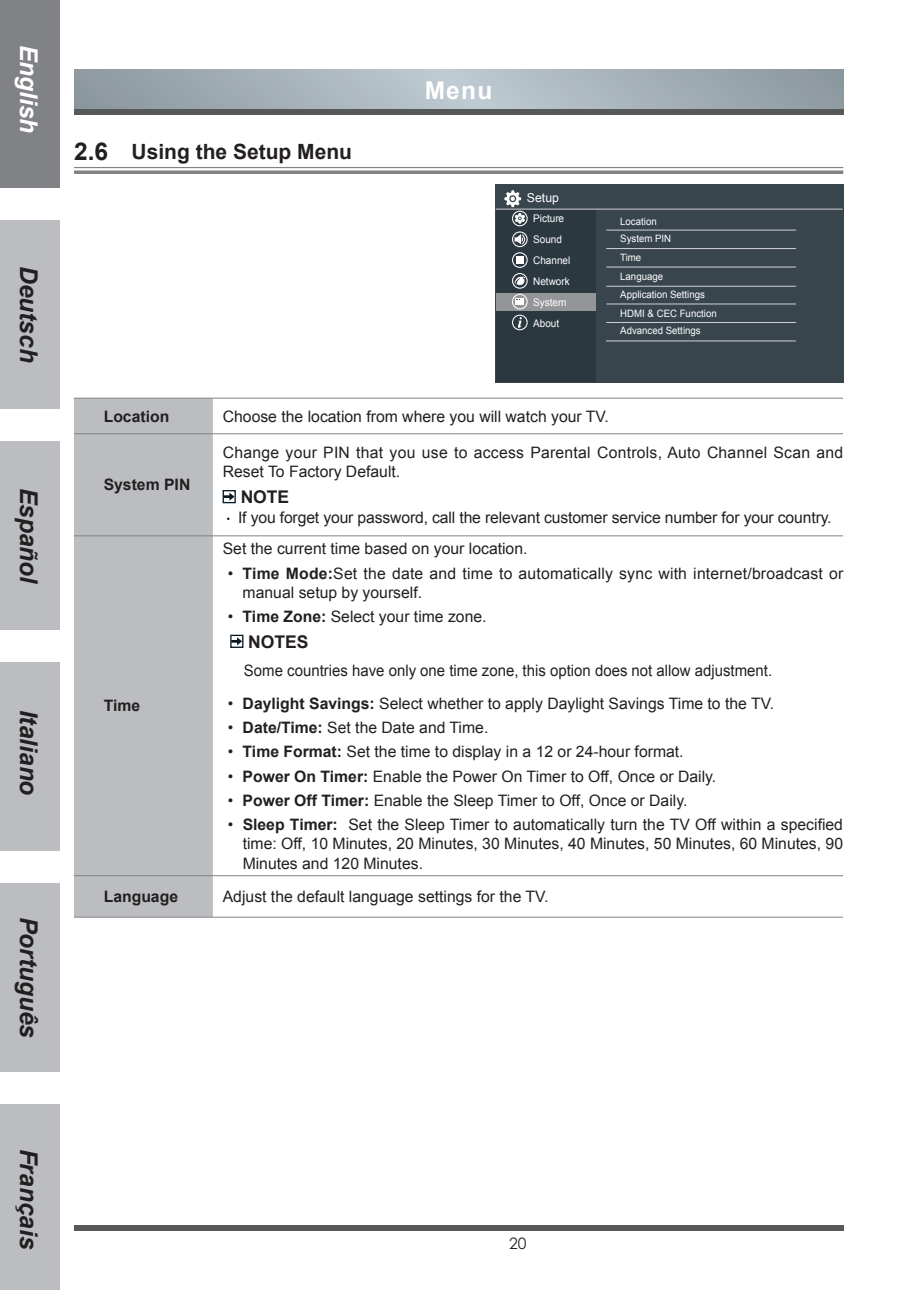
<style>
.page{position:relative;width:918px;height:1290px;background:#fff}
.page>*{position:absolute;margin:0;border:0;box-sizing:border-box;transform-origin:0 0}
.t1{font:italic 700 24.5px "Arial";color:#231f20}
.t2{font:italic 700 24.5px "Arial";color:#fff}
.t3{font:700 24.5px "Arial";color:#fff}
.t4{font:700 21px "Arial";color:#231f20}
.t5{font:700 17.5px "Arial";color:#231f20}
.t6{font:15.75px/19.2px "Arial";color:#231f20}
.t7{font:15.75px "Arial";color:#231f20;scale:.95 1}
.t8{font:700 15.75px "Arial";color:#231f20}
.t9{font:15.75px "Century Gothic";color:#231f20}
.t10{font:12.25px "Arial";color:#fff}
.t11{font:10.5px/21px "Arial";color:#fff;scale:.95 1}
.t12{font:10.15px/18.6px "Arial";color:#fff;scale:.95 1}
.s1{font-size:24.5px}
.s2{font-weight:700}
</style>
<div class="page">
<svg style="left:74px;top:69px;width:769px;height:40px;background:#a4b0b7"></svg>
<div style="left:74px;top:109px;width:769px;height:5px;background:#57585a"></div>
<div style="left:74px;top:1225px;width:769px;height:5px;background:#57585a"></div>
<div style="left:0;top:0;width:60px;height:187px;background:#808285"></div>
<div style="left:0;top:220px;width:60px;height:188px;background:#bcbdc0"></div>
<div style="left:0;top:441px;width:60px;height:188px;background:#bcbdc0"></div>
<div style="left:0;top:662px;width:60px;height:188px;background:#bcbdc0"></div>
<div style="left:0;top:883px;width:60px;height:188px;background:#bcbdc0"></div>
<div style="left:0;top:1104px;width:60px;height:186px;background:#bcbdc0"></div>
<hr style="left:74px;top:167px;width:769px;height:1px;background:#808285">
<svg style="left:74px;top:170px;width:769px;height:4px;background:#8f9193"></svg>
<div style="left:495px;top:185px;width:348px;height:198px;background:#38454d"></div>
<div style="left:496px;top:210px;width:99px;height:172px;background:#2c3840"></div>
<hr style="left:606px;top:248px;width:190px;height:1px;background:#d1d2d4">
<hr style="left:606px;top:267px;width:190px;height:1px;background:#d1d2d4">
<hr style="left:606px;top:304px;width:190px;height:1px;background:#d1d2d4">
<hr style="left:606px;top:286px;width:190px;height:1px;background:#d1d2d4">
<hr style="left:606px;top:322px;width:190px;height:1px;background:#d1d2d4">
<hr style="left:606px;top:230px;width:190px;height:1px;background:#d1d2d4">
<hr style="left:606px;top:341px;width:190px;height:1px;background:#d1d2d4">
<hr style="left:496px;top:209px;width:346px;height:1px;background:#d1d2d4">
<svg style="left:515px;top:213px;width:10px;height:11px"></svg>
<div style="left:512px;top:211px;width:16px;height:15px;border:1px solid #fff;border-radius:50%"></div>
<div style="left:496px;top:293px;width:99px;height:18px;background:#939598"></div>
<div style="left:512px;top:294px;width:16px;height:15px;border:1px solid #fff;border-radius:50%"></div>
<svg style="left:516px;top:256px;width:8px;height:8px"></svg>
<div style="left:512px;top:252px;width:16px;height:16px;border:1px solid #fff;border-radius:50%"></div>
<div style="left:512px;top:231px;width:16px;height:16px;border:1px solid #fff;border-radius:50%"></div>
<svg style="left:514px;top:234px;width:14px;height:11px"></svg>
<div style="left:512px;top:315px;width:16px;height:15px;border:1px solid #fff;border-radius:50%"></div>
<svg style="left:518px;top:317px;width:4px;height:11px"></svg>
<svg style="left:504px;top:190px;width:17px;height:17px"></svg>
<div style="left:509px;top:195px;width:7px;height:7px;border:1px solid #38454d;border-radius:50%"></div>
<div style="left:512px;top:273px;width:16px;height:16px;border:1px solid #fff;border-radius:50%"></div>
<svg style="left:513px;top:276px;width:13px;height:9px"></svg>
<div style="left:74px;top:399px;width:139px;height:518px;background:#bcbdc0"></div>
<hr style="left:74px;top:398px;width:139px;height:1px;background:#808285">
<hr style="left:74px;top:875px;width:139px;height:1px;background:#808285">
<hr style="left:74px;top:917px;width:139px;height:1px;background:#808285">
<hr style="left:213px;top:398px;width:630px;height:1px;background:#808285">
<hr style="left:213px;top:433px;width:630px;height:1px;background:#808285">
<hr style="left:213px;top:535px;width:630px;height:1px;background:#808285">
<hr style="left:213px;top:875px;width:630px;height:1px;background:#808285">
<hr style="left:213px;top:917px;width:630px;height:1px;background:#808285">
<hr style="left:74px;top:433px;width:139px;height:1px;background:#808285">
<hr style="left:74px;top:535px;width:139px;height:1px;background:#808285">
<div style="left:223px;top:490px;width:13px;height:13px;border:1px solid #071822"></div>
<svg style="left:224px;top:493px;width:10px;height:8px"></svg>
<div style="left:230px;top:635px;width:13px;height:13px;border:1px solid #071822"></div>
<svg style="left:231px;top:637px;width:11px;height:8px"></svg>
<h1 class="t2" style="left:45px;top:45px;width:90px;rotate:90deg">English</h1>
<h1 class="t1" style="left:45px;top:266px;width:98px;rotate:90deg">Deutsch</h1>
<h1 class="t1" style="left:45px;top:488px;width:98px;rotate:90deg">Español</h1>
<h1 class="t1" style="left:45px;top:710px;width:87px;rotate:90deg">Italiano</h1>
<h1 class="t1" style="left:45px;top:917px;width:123px;rotate:90deg">Português</h1>
<h2 class="t4" style="left:74px;top:137px;width:279px"><span class="s1">2.6</span> Using the Setup Menu</h2>
<h1 class="t3" style="left:425px;top:74px;width:69px">Menu</h1>
<p class="t10" style="left:527px;top:190px;width:34px">Setup</p>
<p class="t11" style="left:533px;top:208px;width:41px">Picture<br>Sound<br>Channel<br>Network<br>System<br>About</p>
<p class="t12" style="left:620px;top:212px;width:40px">Location</p>
<p class="t12" style="left:620px;top:229px;width:55px">System PIN</p>
<p class="t12" style="left:620px;top:248px;width:91px">Time<br>Language<br>Application Settings</p>
<p class="t12" style="left:620px;top:305px;width:103px;line-height:17.7px">HDMI &amp; CEC Function<br>Advanced Settings</p>
<p class="t8" style="left:104px;top:406px;width:67px">Location</p>
<p class="t6" style="left:223px;top:407px;width:388px">Choose the location from where you will watch your TV.</p>
<p class="t8" style="left:104px;top:474px;width:88px">System PIN</p>
<p class="t8" style="left:104px;top:695px;width:38px">Time</p>
<p class="t6" style="left:223px;top:443px;width:622px">Change your PIN that you use to access Parental Controls, Auto Channel Scan and<br>Reset To Factory Default.</p>
<p class="t5" style="left:241px;top:485px;width:50px">NOTE</p>
<p class="t6" style="left:238px;top:508px;width:595px">If you forget your password, call the relevant customer service number for your country.</p>
<p class="t6" style="left:223px;top:539px;width:306px">Set the current time based on your location.</p>
<p class="t6" style="left:243px;top:563px;width:602px;text-indent:-15px">• <span class="s2">Time Mode:</span>Set the date and time to automatically sync with internet/broadcast or manual setup by yourself.</p>
<p class="t6" style="left:228px;top:607px;width:260px">• <span class="s2">Time Zone:</span> Select your time zone.</p>
<p class="t5" style="left:248px;top:630px;width:62px">NOTES</p>
<p class="t7" style="left:244px;top:660px;width:557px">Some countries have only one time zone, this option does not allow adjustment.</p>
<p class="t6" style="left:228px;top:694px;width:548px">• <span class="s2">Daylight Savings:</span> Select whether to apply Daylight Savings Time to the TV.</p>
<p class="t6" style="left:228px;top:718px;width:262px">• <span class="s2">Date/Time:</span> Set the Date and Time.</p>
<p class="t6" style="left:228px;top:742px;width:457px">• <span class="s2">Time Format:</span> Set the time to display in a 12 or 24-hour format.</p>
<p class="t6" style="left:228px;top:766px;width:490px">• <span class="s2">Power On Timer:</span> Enable the Power On Timer to Off, Once or Daily.</p>
<p class="t6" style="left:228px;top:791px;width:461px">• <span class="s2">Power Off Timer:</span> Enable the Sleep Timer to Off, Once or Daily.</p>
<p class="t6" style="left:243px;top:815px;width:602px;text-align:justify;text-indent:-15px">• <span class="s2">Sleep Timer:</span> Set the Sleep Timer to automatically turn the TV Off within a specified time: Off, 10 Minutes, 20 Minutes, 30 Minutes, 40 Minutes, 50 Minutes, 60 Minutes, 90<br>Minutes and 120 Minutes.</p>
<p class="t8" style="left:104px;top:886px;width:76px">Language</p>
<p class="t6" style="left:223px;top:887px;width:327px">Adjust the default language settings for the TV.</p>
<h1 class="t1" style="left:45px;top:1148px;width:102px;rotate:90deg">Français</h1>
<p class="t9" style="left:509px;top:1232px;width:19px">20</p>
</div>
